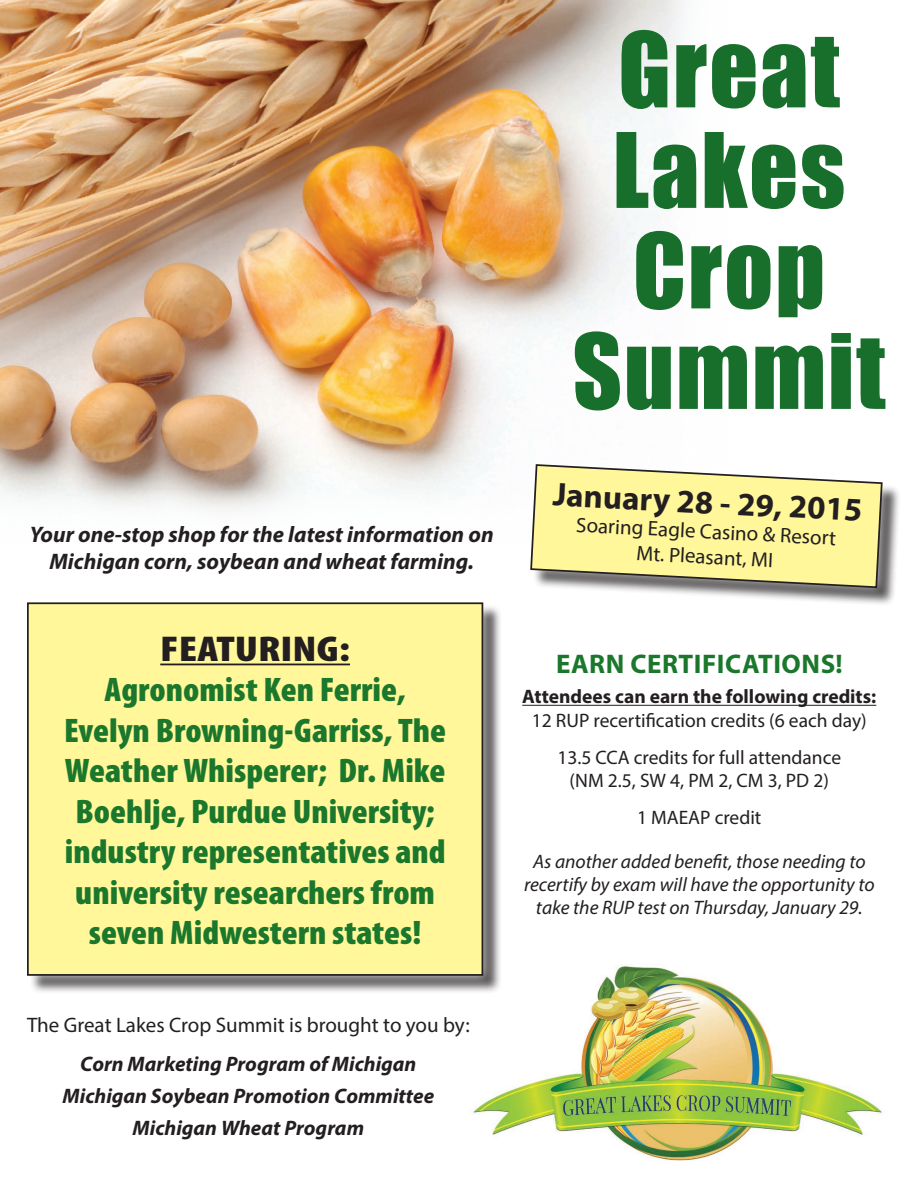
<style>
.page{position:relative;width:918px;height:1188px;background:#fff}
.page>*{position:absolute;margin:0;border:0;box-sizing:border-box;transform-origin:0 0}
.t1{font:96px/100.5px "Impact";letter-spacing:.02em;color:#176f2b;text-align:center}
.t2{font:900 condensed 36px "Myriad Pro";color:#231f20;scale:1.25 1}
.t3{font:900 condensed 34.2px/40.5px "Myriad Pro";color:#1a772c;text-align:center;scale:1.05 1}
.t4{font:700 33px "Myriad Pro";color:#231f20}
.t5{font:700 27px "Myriad Pro";letter-spacing:.02em;color:#1a772c}
.t6{font:italic 700 22.5px/27px "Myriad Pro";color:#231f20;text-align:center}
.t7{font:italic 700 21px/32px "Myriad Pro";color:#231f20;text-align:center}
.t8{font:21px/25.2px "Myriad Pro";color:#231f20;text-align:center}
.t9{font:italic 19.5px/23.4px "Myriad Pro";color:#231f20;text-align:center}
.t10{font:19.5px/36.9px "Myriad Pro";color:#231f20;text-align:center}
.t11{font:700 19.5px "Myriad Pro";color:#231f20}
</style>
<div class="page">
<img style="left:473px;top:966px;width:409px;height:195px">
<img style="left:0;top:0;width:682px;height:510px">
<div style="left:533px;top:467px;width:368px;height:139px;background:#231f20;opacity:.75"></div>
<svg style="left:520px;top:454px;width:373px;height:144px"></svg>
<svg style="left:529px;top:463px;width:355px;height:126px;background:#ede79e"></svg>
<div style="left:29px;top:605px;width:473px;height:390px;background:#231f20;opacity:.75"></div>
<div style="left:17px;top:593px;width:476px;height:393px;background:#fff;opacity:.75"></div>
<div style="left:28px;top:603px;width:454px;height:372px;background:#fff79a"></div>
<hr style="left:160px;top:664px;width:190px;height:1px;background:#231f20">
<div style="left:27px;top:602px;width:456px;height:374px;border:2px solid #231f20"></div>
<hr style="left:522px;top:705px;width:354px;height:1px;background:#231f20">
<p class="t6" style="left:30px;top:520px;width:465px">Your one-stop shop for the latest information on<br>Michigan corn, soybean and wheat farming.</p>
<p class="t2" style="left:160px;top:629px;width:153px">FEATURING:</p>
<p class="t3" style="left:64px;top:670px;width:365px">Agronomist Ken Ferrie,<br>Evelyn Browning-Garriss, The<br>Weather Whisperer; Dr. Mike<br>Boehlje, Purdue University; industry representatives and university researchers from seven Midwestern states!</p>
<p class="t8" style="left:27px;top:1012px;width:444px">The Great Lakes Crop Summit is brought to you by:</p>
<p class="t7" style="left:63px;top:1047px;width:373px">Corn Marketing Program of Michigan<br>Michigan Soybean Promotion Committee<br>Michigan Wheat Program</p>
<h1 class="t1" style="left:573px;top:17px;width:314px">Great<br>Lakes<br>Crop<br>Summit</h1>
<p class="t4" style="left:554px;top:472px;width:311px;rotate:3deg">January 28 - 29, 2015</p>
<p class="t8" style="left:577px;top:512px;width:262px;rotate:3deg">Soaring Eagle Casino &amp; Resort<br>Mt. Pleasant, MI</p>
<p class="t5" style="left:556px;top:646px;width:288px">EARN CERTIFICATIONS!</p>
<p class="t11" style="left:522px;top:684px;width:356px">Attendees can earn the following credits:</p>
<p class="t10" style="left:532px;top:701px;width:336px">12 RUP recertification credits (6 each day)<br>13.5 CCA credits for full attendance</p>
<p class="t10" style="left:570px;top:762px;width:261px">(NM 2.5, SW 4, PM 2, CM 3, PD 2)<br>1 MAEAP credit</p>
<p class="t9" style="left:524px;top:849px;width:352px">As another added benefit, those needing to recertify by exam will have the opportunity to take the RUP test on Thursday, January 29.</p>
</div>
